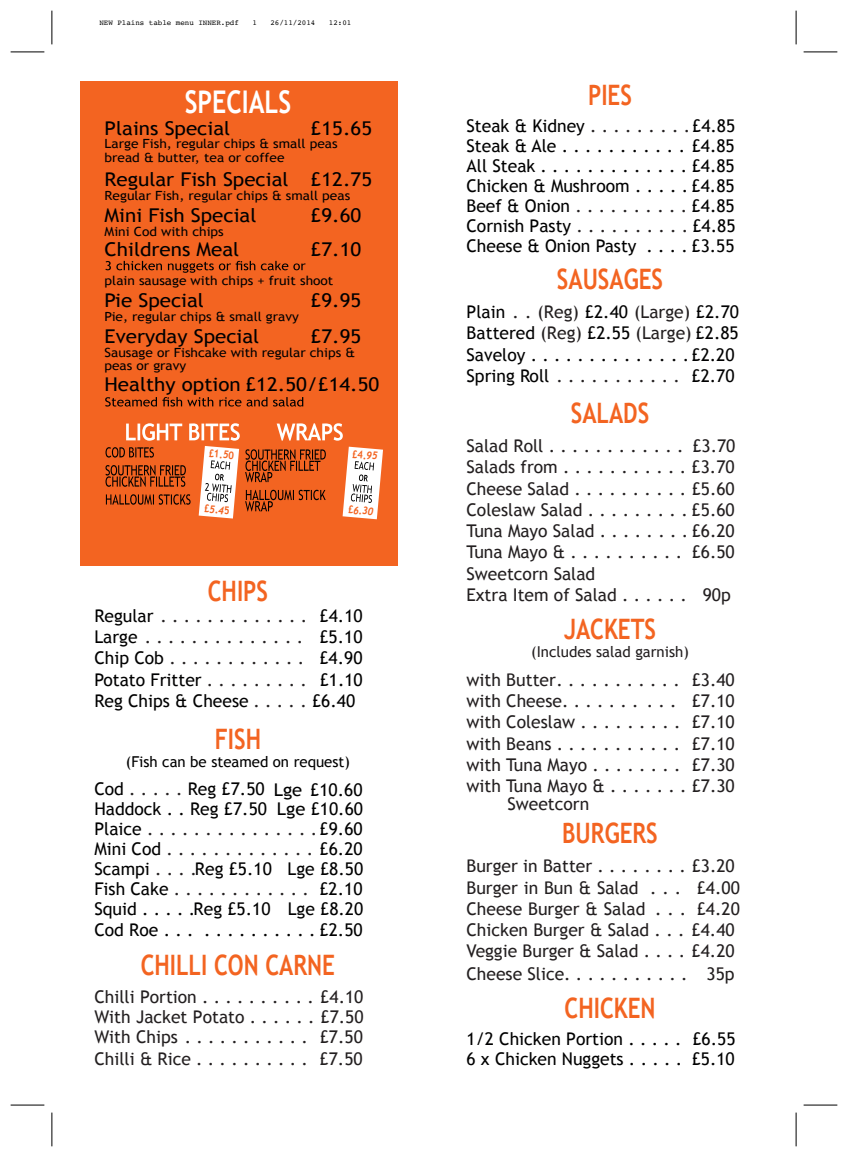
<style>
.page{position:relative;width:847px;height:1156px;background:#fff}
.page>*{position:absolute;margin:0;border:0;box-sizing:border-box;transform-origin:0 0}
.t1{font:700 31.25px "Trebuchet MS";color:#fff;scale:.8 1}
.t2{font:700 28.12px "Trebuchet MS";color:#f36421;scale:.8 1}
.t3{font:19px "Trebuchet MS";color:#000001;scale:1.09 1}
.t4{font:17.5px/20px "Trebuchet MS";color:#000001;text-align:justify}
.t5{font:17.5px/21.2px "Trebuchet MS";color:#231f20;text-align:justify}
.t6{font:15px "Trebuchet MS";color:#000001}
.t7{font:15px "Trebuchet MS";color:#231f20}
.t8{font:12.62px/13.8px "Trebuchet MS";color:#000001;scale:1.09 1}
.t9{font:700 10.88px "Trebuchet MS";color:#f36421;scale:.88 1}
.t10{font:italic 700 10.88px "Trebuchet MS";color:#f36421;scale:.88 1}
.t11{font:7.5px "Courier";color:#000}
.s1{color:#231f20}
.s2{font-style:italic}
.s3{font-style:normal}
</style>
<div class="page">
<div style="left:81px;top:82px;width:317px;height:483px;background:#f36421"></div>
<svg style="left:105px;top:261px;width:201px;height:12px"></svg>
<svg style="left:105px;top:397px;width:198px;height:9px"></svg>
<hr style="left:11px;top:52px;width:33px;height:1px;background:#000">
<hr style="left:803px;top:52px;width:34px;height:1px;background:#000">
<hr style="left:11px;top:1104px;width:33px;height:1px;background:#000">
<hr style="left:803px;top:1104px;width:34px;height:1px;background:#000">
<hr style="left:52px;top:11px;width:1px;height:33px;background:#000">
<hr style="left:52px;top:1112px;width:1px;height:33px;background:#000">
<hr style="left:796px;top:11px;width:1px;height:33px;background:#000">
<hr style="left:796px;top:1112px;width:1px;height:33px;background:#000">
<svg style="left:126px;top:423px;width:114px;height:17px"></svg>
<svg style="left:277px;top:423px;width:66px;height:17px"></svg>
<svg style="left:199px;top:446px;width:40px;height:72px;background:#ebd3c8"></svg>
<svg style="left:106px;top:494px;width:85px;height:10px"></svg>
<svg style="left:106px;top:465px;width:80px;height:21px"></svg>
<svg style="left:106px;top:447px;width:48px;height:10px"></svg>
<svg style="left:245px;top:489px;width:81px;height:22px"></svg>
<svg style="left:245px;top:449px;width:81px;height:33px"></svg>
<svg style="left:343px;top:446px;width:40px;height:73px"></svg>
<p class="t11" style="left:99px;top:17px;width:141px">NEW Plains table menu INNER.pdf</p>
<p class="t11" style="left:252px;top:17px;width:6px">1</p>
<p class="t11" style="left:270px;top:17px;width:47px">26/11/2014</p>
<p class="t11" style="left:329px;top:17px;width:24px">12:01</p>
<h1 class="t1" style="left:185px;top:82px;width:134px">SPECIALS</h1>
<p class="t3" style="left:105px;top:117px;width:117px">Plains Special</p>
<p class="t3" style="left:311px;top:117px;width:58px">£15.65</p>
<p class="t8" style="left:105px;top:137px;width:215px">Large Fish, regular chips &amp; small peas bread &amp; butter, tea or coffee</p>
<p class="t3" style="left:105px;top:168px;width:247px">Regular Fish Special £12.75</p>
<p class="t8" style="left:105px;top:189px;width:227px">Regular Fish, regular chips &amp; small peas</p>
<p class="t3" style="left:105px;top:204px;width:141px">Mini Fish Special</p>
<p class="t3" style="left:311px;top:204px;width:48px">£9.60</p>
<p class="t8" style="left:105px;top:224px;width:111px">Mini Cod with chips</p>
<p class="t3" style="left:105px;top:238px;width:125px">Childrens Meal</p>
<p class="t3" style="left:311px;top:238px;width:48px">£7.10</p>
<p class="t8" style="left:105px;top:274px;width:211px">plain sausage with chips + fruit shoot</p>
<p class="t3" style="left:105px;top:289px;width:93px">Pie Special</p>
<p class="t3" style="left:311px;top:289px;width:48px">£9.95</p>
<p class="t8" style="left:105px;top:309px;width:180px">Pie, regular chips &amp; small gravy</p>
<p class="t3" style="left:105px;top:325px;width:143px">Everyday Special</p>
<p class="t3" style="left:311px;top:325px;width:48px">£7.95</p>
<p class="t8" style="left:105px;top:345px;width:231px">Sausage or Fishcake with regular chips &amp; peas or gravy</p>
<p class="t3" style="left:105px;top:373px;width:254px">Healthy option £12.50/£14.50</p>
<h2 class="t2" style="left:588px;top:77px;width:56px">PIES</h2>
<p class="t4" style="left:466px;top:116px;width:271px">Steak &amp; Kidney <span class="s1">. . . . . . . . .</span>£4.85<br>Steak &amp; Ale . . . . . . . . . . . £4.85<br>All Steak . . . . . . . . . . . . . £4.85<br>Chicken &amp; Mushroom . . . . . £4.85<br>Beef &amp; Onion <span class="s1">. . . . . . . . . .</span> £4.85<br>Cornish Pasty <span class="s1">. . . . . . . . . .</span> £4.85<br>Cheese &amp; Onion Pasty . . . . £3.55</p>
<h2 class="t2" style="left:557px;top:261px;width:134px">SAUSAGES</h2>
<p class="t4" style="left:466px;top:301px;width:274px;line-height:21.2px;text-align:left">Plain <span class="s1">. . (Reg)</span> £2.40 <span class="s1">(Large)</span> £2.70<br>Battered <span class="s1">(Reg)</span> £2.55 <span class="s1">(Large)</span> £2.85<br>Saveloy . . . . . . . . . . . . . . £2.20<br>Spring Roll <span class="s1">. . . . . . . . . . .</span> £2.70</p>
<h2 class="t2" style="left:571px;top:395px;width:99px">SALADS</h2>
<p class="t5" style="left:466px;top:435px;width:270px">Salad Roll . . . . . . . . . . . . £3.70<br>Salads from . . . . . . . . . . . £3.70<br>Cheese Salad . . . . . . . . . . £5.60<br>Coleslaw Salad . . . . . . . . . £5.60<br>Tuna Mayo Salad . . . . . . . . £6.20<br>Tuna Mayo &amp; . . . . . . . . . . £6.50<br>Sweetcorn Salad</p>
<p class="t9" style="left:210px;top:446px;width:30px;rotate:5deg">£1.<span class="s2">5</span>0</p>
<p class="t9" style="left:353px;top:447px;width:30px;rotate:5deg">£4.<span class="s2">95</span></p>
<p class="t9" style="left:205px;top:501px;width:30px;rotate:5deg">£<span class="s2">5</span>.<span class="s2">4</span>5</p>
<p class="t10" style="left:349px;top:502px;width:30px;rotate:5deg"><span class="s3">£</span>6<span class="s3">.</span>30</p>
<h2 class="t2" style="left:208px;top:573px;width:77px">CHIPS</h2>
<p class="t5" style="left:466px;top:584px;width:266px">Extra Item of Salad . . . . . . 90p</p>
<p class="t4" style="left:94px;top:605px;width:270px;line-height:21.2px">Regular <span class="s1">. . . . . . . . . . . . .</span> £4.10<br>Large <span class="s1">. . . . . . . . . . . . . .</span> £5.10<br>Chip Cob <span class="s1">. . . . . . . . . . . .</span> £4.90<br>Potato Fritter <span class="s1">. . . . . . . . .</span> £1.10<br>Reg Chips &amp; Cheese <span class="s1">. . . . .</span> £6.40</p>
<h2 class="t2" style="left:564px;top:611px;width:116px">JACKETS</h2>
<p class="t7" style="left:531px;top:642px;width:159px">(Includes salad garnish)</p>
<p class="t5" style="left:466px;top:669px;width:270px">with Butter . . . . . . . . . . . £3.40 with Cheese. . . . . . . . . . £7.10 with Coleslaw . . . . . . . . . £7.10 with Beans . . . . . . . . . . . £7.10 with Tuna Mayo . . . . . . . . £7.30 with Tuna Mayo &amp; . . . . . . . £7.30</p>
<p class="t5" style="left:507px;top:792px;width:83px">Sweetcorn</p>
<h2 class="t2" style="left:215px;top:720px;width:59px">FISH</h2>
<p class="t6" style="left:126px;top:752px;width:226px">(Fish can be steamed on request)</p>
<p class="t4" style="left:94px;top:778px;width:270px">Cod <span class="s1">. . . . .</span> Reg £7.50 Lge £10.60<br>Haddock . . Reg £7.50 Lge £10.60<br>Plaice <span class="s1">. . . . . . . . . . . . . . .</span> £9.60<br>Mini Cod <span class="s1">. . . . . . . . . . . . .</span> £6.20<br>Scampi <span class="s1">. . . .</span>Reg £5.10 Lge £8.50</p>
<p class="t4" style="left:94px;top:899px;width:178px">Squid . . . . .Reg £5.10</p>
<h2 class="t2" style="left:562px;top:815px;width:121px">BURGERS</h2>
<p class="t5" style="left:466px;top:855px;width:275px;text-align:left">Burger in Batter . . . . . . . . £3.20<br>Burger in Bun &amp; Salad . . . £4.00<br>Cheese Burger &amp; Salad . . . £4.20<br>Chicken Burger &amp; Salad . . . £4.40<br>Veggie Burger &amp; Salad . . . . £4.20<br>Cheese Slice. . . . . . . . . . . 35p</p>
<p class="t4" style="left:94px;top:878px;width:270px;text-align:right">Fish Cake <span class="s1">. . . . . . . . . . . .</span> £2.10<br>Lge £8.20</p>
<p class="t4" style="left:94px;top:920px;width:270px">Cod Roe . . . . . . . . . . . . . £2.50</p>
<h2 class="t2" style="left:141px;top:947px;width:244px">CHILLI CON CARNE</h2>
<p class="t5" style="left:94px;top:986px;width:271px;line-height:20px">Chilli Portion . . . . . . . . . . £4.10<br>With Jacket Potato . . . . . . £7.50<br>With Chips . . . . . . . . . . . £7.50</p>
<p class="t5" style="left:94px;top:1048px;width:270px">Chilli &amp; Rice . . . . . . . . . . £7.50</p>
<h2 class="t2" style="left:565px;top:989px;width:115px">CHICKEN</h2>
<p class="t4" style="left:466px;top:1029px;width:270px">1/2 Chicken Portion . . . . . £6.55<br>6 x Chicken Nuggets . . . . . £5.10</p>
</div>
